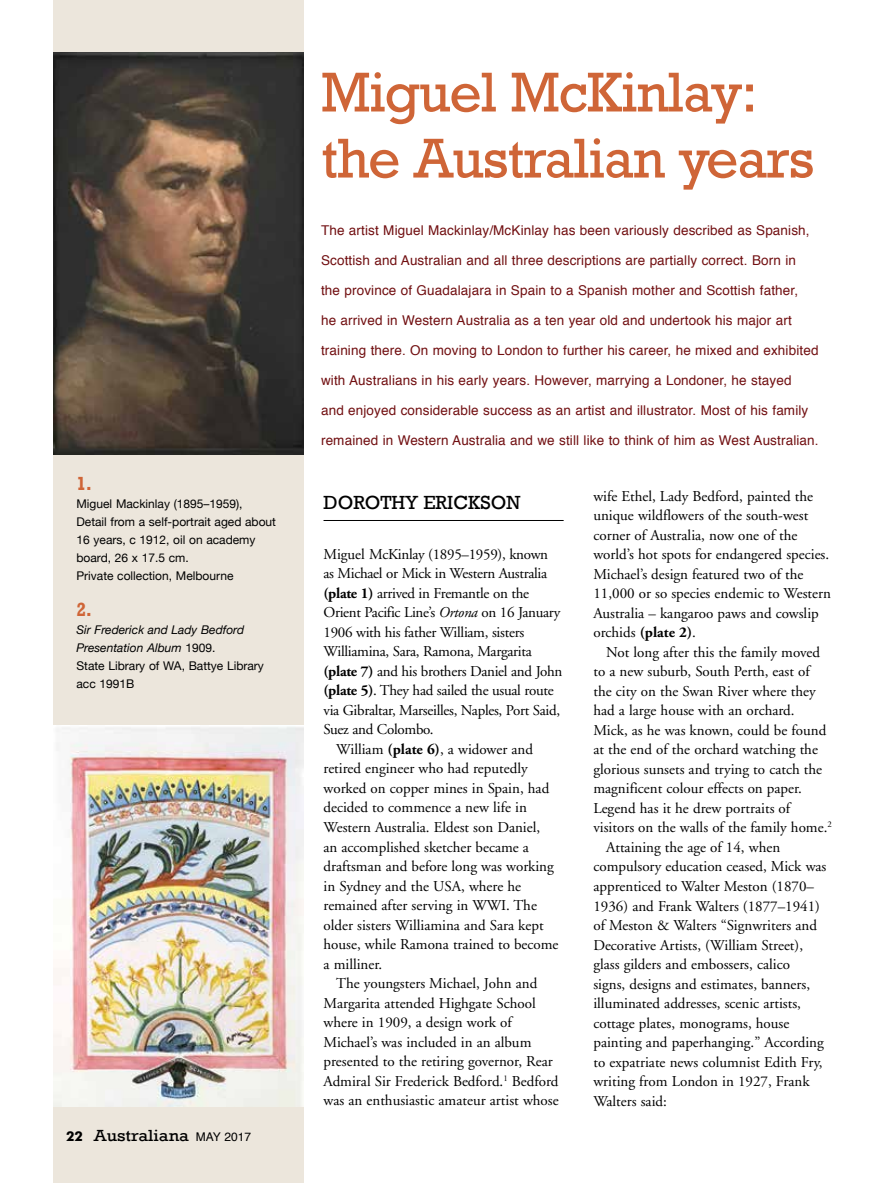
<style>
.page{position:relative;width:893px;height:1183px;background:#fff}
.page>*{position:absolute;margin:0;border:0;box-sizing:border-box;transform-origin:0 0}
.t1{font:57px/66px "Rockwell";letter-spacing:-.02em;color:#cf6537}
.t2{font:19.5px "Rockwell";color:#000}
.t3{font:700 19.5px "Rockwell";color:#cf6537;scale:.91 1}
.t4{font:16.5px "Rockwell";color:#000;scale:1.12 1}
.t5{font:15px/19.5px "Adobe Garamond";color:#000}
.t6{font:15px "Adobe Garamond";letter-spacing:-.02em;color:#000}
.t7{font:13.5px "Helvetica";letter-spacing:.01em;color:#710f11}
.t8{font:12px/18px "Helvetica Neue";color:#000}
.t9{font:italic 12px/18px "Helvetica Neue";color:#000}
.s1{font-style:normal}
.s2{font-family:"Futura BT";font-weight:700;font-size:13.5px}
.s3{font-family:"Helvetica";font-size:12px}
.s4{font-weight:700}
.s5{font-style:italic}
</style>
<div class="page">
<div style="left:53px;top:0;width:250px;height:1182px;background:#ece6dc"></div>
<hr style="left:324px;top:520px;width:240px;height:1px;background:#000">
<img style="left:53px;top:53px;width:250px;height:401px">
<img style="left:53px;top:725px;width:250px;height:381px">
<h2 class="t3" style="left:77px;top:471px;width:19px">1.</h2>
<p class="t8" style="left:77px;top:495px;width:201px">Miguel Mackinlay (1895–1959),<br>Detail from a self-portrait aged about<br>16 years, c 1912, oil on academy board, 26 x 17.5 cm.<br>Private collection, Melbourne</p>
<h2 class="t3" style="left:77px;top:597px;width:19px">2.</h2>
<p class="t9" style="left:77px;top:621px;width:189px">Sir Frederick and Lady Bedford<br>Presentation Album <span class="s1">1909.<br>State Library of WA, Battye Library acc 1991B</span></p>
<p class="t4" style="left:66px;top:1125px;width:167px"><span class="s2">22</span> Australiana <span class="s3">MAY 2017</span></p>
<h1 class="t1" style="left:321px;top:60px;width:495px">Miguel McKinlay: the Australian years</h1>
<p class="t7" style="left:321px;top:221px;width:490px">The artist Miguel Mackinlay/McKinlay has been variously described as Spanish,</p>
<p class="t7" style="left:321px;top:251px;width:476px">Scottish and Australian and all three descriptions are partially correct. Born in</p>
<p class="t7" style="left:321px;top:281px;width:479px">the province of Guadalajara in Spain to a Spanish mother and Scottish father,</p>
<p class="t7" style="left:321px;top:311px;width:472px">he arrived in Western Australia as a ten year old and undertook his major art</p>
<p class="t7" style="left:321px;top:341px;width:499px">training there. On moving to London to further his career, he mixed and exhibited</p>
<p class="t7" style="left:321px;top:371px;width:472px">with Australians in his early years. However, marrying a Londoner, he stayed</p>
<p class="t7" style="left:321px;top:401px;width:489px">and enjoyed considerable success as an artist and illustrator. Most of his family</p>
<p class="t7" style="left:321px;top:431px;width:499px">remained in Western Australia and we still like to think of him as West Australian.</p>
<h2 class="t2" style="left:324px;top:491px;width:198px">DOROTHY ERICKSON</h2>
<p class="t6" style="left:324px;top:546px;width:226px">Miguel McKinlay (1895–1959), known</p>
<p class="t6" style="left:324px;top:565px;width:225px">as Michael or Mick in Western Australia</p>
<p class="t6" style="left:324px;top:585px;width:207px"><span class="s4">(plate 1)</span> arrived in Fremantle on the</p>
<p class="t6" style="left:324px;top:604px;width:238px">Orient Pacific Line’s <span class="s5">Ortona</span> on 16 January</p>
<p class="t6" style="left:324px;top:624px;width:202px">1906 with his father William, sisters</p>
<p class="t6" style="left:324px;top:643px;width:210px">Williamina, Sara, Ramona, Margarita</p>
<p class="t6" style="left:324px;top:663px;width:240px"><span class="s4">(plate 7)</span> and his brothers Daniel and John</p>
<p class="t6" style="left:324px;top:682px;width:232px"><span class="s4">(plate 5)</span>. They had sailed the usual route</p>
<p class="t6" style="left:324px;top:702px;width:238px">via Gibraltar, Marseilles, Naples, Port Said,</p>
<p class="t6" style="left:324px;top:721px;width:112px">Suez and Colombo.</p>
<p class="t5" style="left:336px;top:739px;width:198px">William <span class="s4">(plate 6)</span>, a widower and</p>
<p class="t5" style="left:323px;top:759px;width:206px">retired engineer who had reputedly</p>
<p class="t5" style="left:323px;top:778px;width:227px">worked on copper mines in Spain, had</p>
<p class="t5" style="left:323px;top:798px;width:205px">decided to commence a new life in</p>
<p class="t5" style="left:323px;top:817px;width:218px">Western Australia. Eldest son Daniel,</p>
<p class="t5" style="left:323px;top:837px;width:207px">an accomplished sketcher became a</p>
<p class="t5" style="left:323px;top:856px;width:232px">draftsman and before long was working</p>
<p class="t5" style="left:323px;top:876px;width:199px">in Sydney and the USA, where he</p>
<p class="t5" style="left:323px;top:895px;width:215px">remained after serving in WWI. The</p>
<p class="t5" style="left:323px;top:915px;width:222px">older sisters Williamina and Sara kept</p>
<p class="t5" style="left:323px;top:934px;width:237px">house, while Ramona trained to become</p>
<p class="t5" style="left:323px;top:954px;width:60px">a milliner.</p>
<p class="t5" style="left:336px;top:973px;width:203px">The youngsters Michael, John and</p>
<p class="t5" style="left:323px;top:993px;width:214px">Margarita attended Highgate School</p>
<p class="t5" style="left:323px;top:1012px;width:190px">where in 1909, a design work of</p>
<p class="t5" style="left:323px;top:1032px;width:209px">Michael’s was included in an album</p>
<p class="t5" style="left:323px;top:1051px;width:231px">presented to the retiring governor, Rear</p>
<p class="t5" style="left:323px;top:1071px;width:236px">Admiral Sir Frederick Bedford.<sup>1</sup> Bedford</p>
<p class="t5" style="left:324px;top:1090px;width:237px">was an enthusiastic amateur artist whose</p>
<p class="t5" style="left:593px;top:486px;width:239px">wife Ethel, Lady Bedford, painted the unique wildflowers of the south-west corner of Australia, now one of the world’s hot spots for endangered species.<br>Michael’s design featured two of the 11,000 or so species endemic to Western Australia – kangaroo paws and cowslip orchids <span class="s4">(plate 2)</span>.</p>
<p class="t5" style="left:606px;top:642px;width:215px">Not long after this the family moved</p>
<p class="t5" style="left:593px;top:662px;width:218px">to a new suburb, South Perth, east of</p>
<p class="t5" style="left:593px;top:681px;width:224px">the city on the Swan River where they</p>
<p class="t5" style="left:593px;top:701px;width:203px">had a large house with an orchard.</p>
<p class="t5" style="left:593px;top:720px;width:234px">Mick, as he was known, could be found</p>
<p class="t5" style="left:593px;top:740px;width:226px">at the end of the orchard watching the</p>
<p class="t5" style="left:593px;top:759px;width:230px">glorious sunsets and trying to catch the</p>
<p class="t5" style="left:593px;top:779px;width:210px">magnificent colour effects on paper.</p>
<p class="t5" style="left:593px;top:798px;width:198px">Legend has it he drew portraits of</p>
<p class="t5" style="left:593px;top:818px;width:240px">visitors on the walls of the family home.<sup>2</sup></p>
<p class="t5" style="left:606px;top:837px;width:176px">Attaining the age of 14, when</p>
<p class="t5" style="left:593px;top:857px;width:235px">compulsory education ceased, Mick was</p>
<p class="t5" style="left:593px;top:876px;width:222px">apprenticed to Walter Meston (1870–</p>
<p class="t5" style="left:593px;top:896px;width:228px">1936) and Frank Walters (1877–1941)</p>
<p class="t5" style="left:593px;top:915px;width:225px">of Meston &amp; Walters “Signwriters and</p>
<p class="t5" style="left:593px;top:935px;width:211px">Decorative Artists, (William Street),</p>
<p class="t5" style="left:593px;top:954px;width:198px">glass gilders and embossers, calico</p>
<p class="t5" style="left:593px;top:974px;width:218px">signs, designs and estimates, banners,</p>
<p class="t5" style="left:593px;top:993px;width:209px">illuminated addresses, scenic artists,</p>
<p class="t5" style="left:593px;top:1013px;width:197px">cottage plates, monograms, house</p>
<p class="t5" style="left:593px;top:1032px;width:232px">painting and paperhanging.” According</p>
<p class="t5" style="left:593px;top:1052px;width:231px">to expatriate news columnist Edith Fry,</p>
<p class="t5" style="left:593px;top:1071px;width:218px">writing from London in 1927, Frank</p>
<p class="t5" style="left:593px;top:1091px;width:75px">Walters said:</p>
</div>
